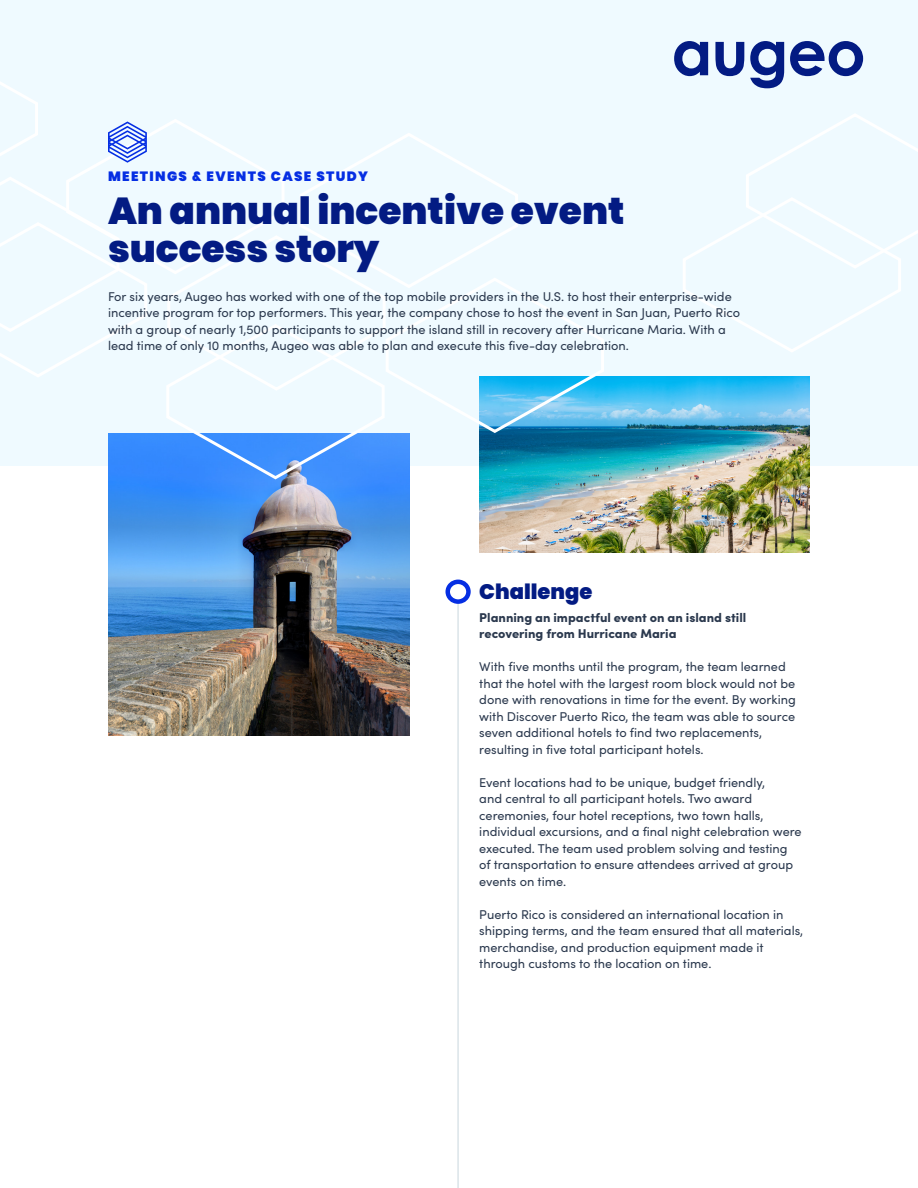
<style>
.page{position:relative;width:918px;height:1188px;background:#fff}
.page>*{position:absolute;margin:0;border:0;box-sizing:border-box;transform-origin:0 0}
.P-Title_XLarge{font:900 37.5px/37.5px "Poppins";color:#031b83}
.P-Title_Large{font:900 21px "Poppins";color:#031b83}
.P-OVERLINE{font:900 13.5px "Poppins";letter-spacing:.1em;color:#052ee3}
.P-Body_Large{font:12.75px/16.5px "Sofia Pro";color:#2b394e}
.P-Body_Large-2{font:900 12.75px/16.5px "Sofia Pro";color:#2b394e}
</style>
<div class="page">
<div style="left:0;top:0;width:918px;height:466px;background:#effaff"></div>
<svg style="left:674px;top:41px;width:34px;height:35px"></svg>
<svg style="left:715px;top:42px;width:29px;height:34px"></svg>
<svg style="left:750px;top:41px;width:34px;height:47px"></svg>
<svg style="left:790px;top:41px;width:73px;height:35px"></svg>
<img style="left:479px;top:377px;width:331px;height:175px">
<img style="left:108px;top:481px;width:302px;height:254px">
<hr style="left:457px;top:592px;width:2px;height:596px;background:#e0e8ec">
<svg style="left:448px;top:582px;width:20px;height:20px"></svg>
<div style="left:446px;top:580px;width:25px;height:24px;border:4px solid #052ee3;border-radius:50%"></div>
<svg style="left:683px;top:114px;width:235px;height:238px"></svg>
<svg style="left:0;top:82px;width:607px;height:399px"></svg>
<p class="P-OVERLINE" style="left:108px;top:168px;width:262px">MEETINGS &amp; EVENTS CASE STUDY</p>
<p class="P-Title_XLarge" style="left:108px;top:193px;width:518px">An annual incentive event success story</p>
<p class="P-Body_Large" style="left:108px;top:287px;width:634px">For six years, Augeo has worked with one of the top mobile providers in the U.S. to host their enterprise-wide incentive program for top performers. This year, the company chose to host the event in San Juan, Puerto Rico with a group of nearly 1,500 participants to support the island still in recovery after Hurricane Maria. With a lead time of only 10 months, Augeo was able to plan and execute this five-day celebration.</p>
<p class="P-Title_Large" style="left:479px;top:579px;width:115px">Challenge</p>
<p class="P-Body_Large-2" style="left:479px;top:608px;width:268px">Planning an impactful event on an island still recovering from Hurricane Maria</p>
<p class="P-Body_Large" style="left:479px;top:658px;width:318px">With five months until the program, the team learned that the hotel with the largest room block would not be done with renovations in time for the event. By working with Discover Puerto Rico, the team was able to source seven additional hotels to find two replacements, resulting in five total participant hotels.</p>
<p class="P-Body_Large" style="left:479px;top:773px;width:324px">Event locations had to be unique, budget friendly,<br>and central to all participant hotels. Two award ceremonies, four hotel receptions, two town halls, individual excursions, and a final night celebration were executed. The team used problem solving and testing of transportation to ensure attendees arrived at group events on time.</p>
<p class="P-Body_Large" style="left:479px;top:905px;width:326px">Puerto Rico is considered an international location in shipping terms, and the team ensured that all materials, merchandise, and production equipment made it through customs to the location on time.</p>
</div>
